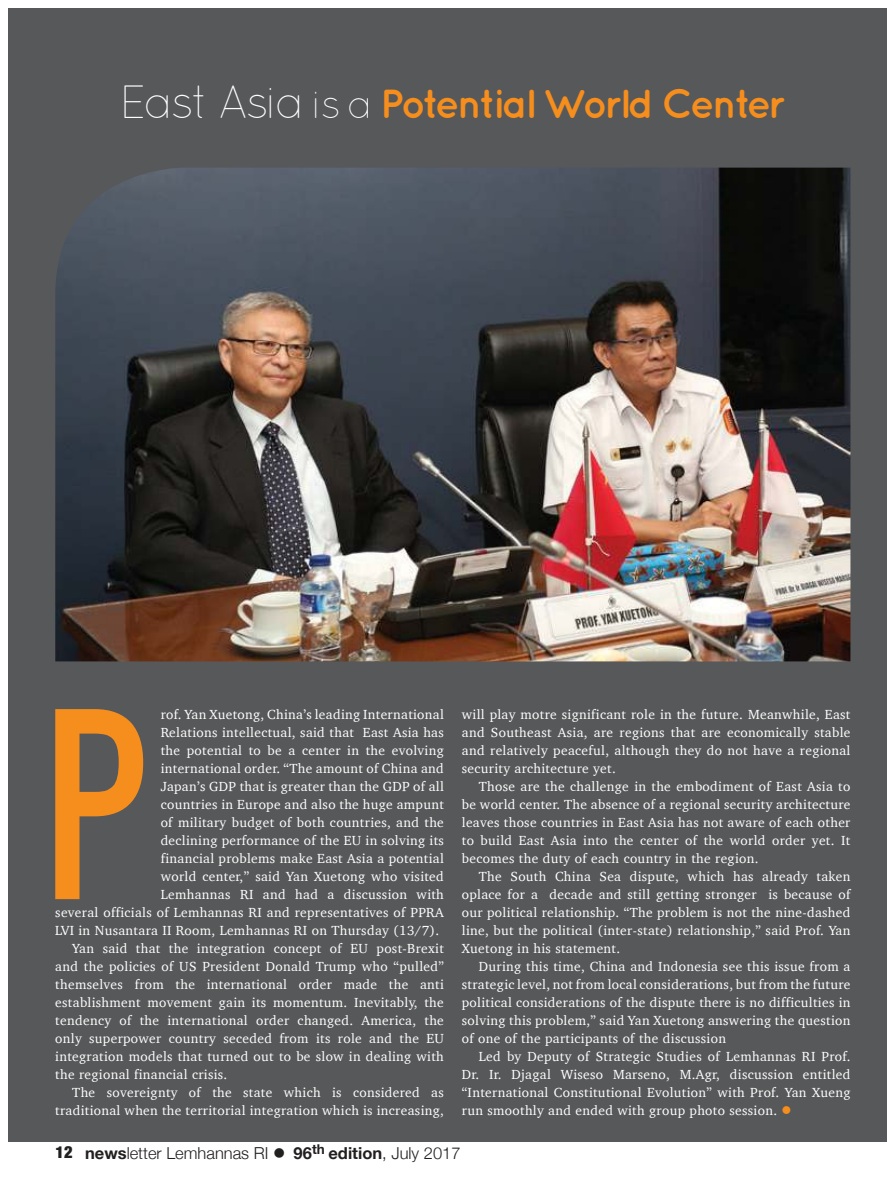
<style>
.page{position:relative;width:893px;height:1191px;background:#fff}
.page>*{position:absolute;margin:0;border:0;box-sizing:border-box;transform-origin:0 0}
.t1{font:900 257.7px "Ostrich Sans";color:#f68e1d}
.t2{font:700 40.5px "Quicksand";letter-spacing:-.06em;color:#f68e1d}
.t3{font:300 16.5px "Helvetica Neue";color:#221f1f}
.t4{font:13.5px/18px "Charter";letter-spacing:.025em;color:#fff;text-align:justify}
.s1{font-weight:300;font-size:46.5px;color:#fff}
.s2{font-weight:300;color:#fff}
.s3{color:#f68e1d}
.s4{font-weight:900;font-stretch:condensed}
.s5{font-weight:700}
</style>
<div class="page">
<div style="left:9px;top:9px;width:878px;height:1132px;background:#57585a"></div>
<img style="left:55px;top:168px;width:795px;height:493px">
<h2 class="t2" style="left:120px;top:89px;width:668px"><span class="s1">East Asia</span> <span class="s2">is a</span> Potential World Center</h2>
<h1 class="t1" style="left:55px;top:659px;width:100px">P</h1>
<p class="t4" style="left:161px;top:706px;width:285px">rof. Yan Xuetong, China’s leading International</p>
<p class="t4" style="left:161px;top:724px;width:285px">Relations intellectual, said that East Asia has</p>
<p class="t4" style="left:161px;top:742px;width:285px">the potential to be a center in the evolving</p>
<p class="t4" style="left:161px;top:760px;width:285px">international order. “The amount of China and</p>
<p class="t4" style="left:161px;top:778px;width:285px">Japan’s GDP that is greater than the GDP of all</p>
<p class="t4" style="left:161px;top:796px;width:285px">countries in Europe and also the huge ampunt</p>
<p class="t4" style="left:161px;top:814px;width:285px">of military budget of both countries, and the</p>
<p class="t4" style="left:161px;top:832px;width:285px">declining performance of the EU in solving its</p>
<p class="t4" style="left:161px;top:850px;width:285px">financial problems make East Asia a potential</p>
<p class="t4" style="left:161px;top:868px;width:285px">world center,” said Yan Xuetong who visited</p>
<p class="t4" style="left:161px;top:886px;width:285px">Lemhannas RI and had a discussion with</p>
<p class="t4" style="left:55px;top:904px;width:390px">several officials of Lemhannas RI and representatives of PPRA</p>
<p class="t4" style="left:55px;top:922px;width:386px">LVI in Nusantara II Room, Lemhannas RI on Thursday (13/7).</p>
<p class="t4" style="left:72px;top:940px;width:373px">Yan said that the integration concept of EU post-Brexit</p>
<p class="t4" style="left:55px;top:958px;width:390px">and the policies of US President Donald Trump who “pulled”</p>
<p class="t4" style="left:55px;top:976px;width:390px">themselves from the international order made the anti</p>
<p class="t4" style="left:55px;top:994px;width:390px">establishment movement gain its momentum. Inevitably, the</p>
<p class="t4" style="left:55px;top:1012px;width:390px">tendency of the international order changed. America, the</p>
<p class="t4" style="left:55px;top:1030px;width:390px">only superpower country seceded from its role and the EU</p>
<p class="t4" style="left:55px;top:1048px;width:390px">integration models that turned out to be slow in dealing with</p>
<p class="t4" style="left:55px;top:1066px;width:174px">the regional financial crisis.</p>
<p class="t4" style="left:72px;top:1084px;width:373px">The sovereignty of the state which is considered as</p>
<p class="t4" style="left:55px;top:1102px;width:390px">traditional when the territorial integration which is increasing,</p>
<p class="t4" style="left:462px;top:706px;width:390px">will play motre significant role in the future. Meanwhile, East and Southeast Asia, are regions that are economically stable and relatively peaceful, although they do not have a regional security architecture yet.</p>
<p class="t4" style="left:462px;top:778px;width:390px;text-indent:17px">Those are the challenge in the embodiment of East Asia to be world center. The absence of a regional security architecture leaves those countries in East Asia has not aware of each other to build East Asia into the center of the world order yet. It becomes the duty of each country in the region.</p>
<p class="t4" style="left:462px;top:868px;width:390px;text-indent:17px">The South China Sea dispute, which has already taken oplace for a decade and still getting stronger is because of our political relationship. “The problem is not the nine-dashed line, but the political (inter-state) relationship,” said Prof. Yan Xuetong in his statement.</p>
<p class="t4" style="left:462px;top:958px;width:390px;text-indent:17px">During this time, China and Indonesia see this issue from a strategic level, not from local considerations, but from the future political considerations of the dispute there is no difficulties in solving this problem,” said Yan Xuetong answering the question of one of the participants of the discussion</p>
<p class="t4" style="left:462px;top:1048px;width:390px;text-indent:17px">Led by Deputy of Strategic Studies of Lemhannas RI Prof.<br>Dr. Ir. Djagal Wiseso Marseno, M.Agr, discussion entitled “International Constitutional Evolution” with Prof. Yan Xueng run smoothly and ended with group photo session. <span class="s3">●</span></p>
<p class="t3" style="left:56px;top:1142px;width:406px"><span class="s4">12</span> <span class="s5">news</span>letter Lemhannas RI ● <span class="s5">96</span><sup>th</sup> <span class="s5">edition</span>, July 2017</p>
</div>
